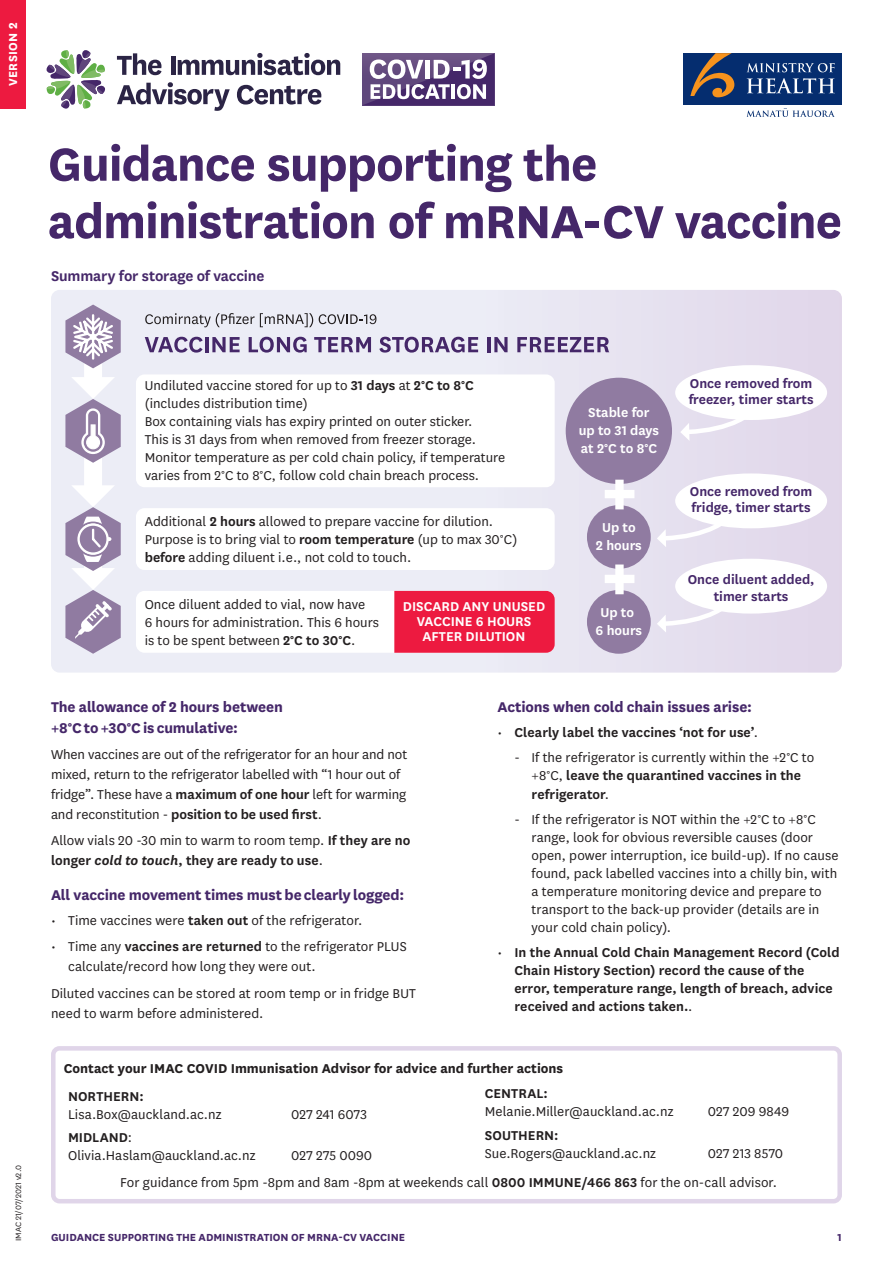
<style>
.page{position:relative;width:893px;height:1263px;background:#fff}
.page>*{position:absolute;margin:0;border:0;box-sizing:border-box;transform-origin:0 0}
.t1{font:700 54.15px/57.4px "National";letter-spacing:-.02em;color:#452769}
.LC_sub{font:700 16.5px/21px "National";letter-spacing:-.01em;color:#452769}
.LC_sub-2{font:600 16.5px "National";letter-spacing:-.01em;color:#452769}
.C-19_admin_text{font:15px/18px "National";color:#231f20}
.C-19_admin_text-2{font:600 15px/18px "National";letter-spacing:.005em;color:#231f20}
.t2{font:600 15px/16.5px "National";color:#452769}
.t3{font:600 15px/18px "National";color:#fff;text-align:center}
.C-19_admin_text-3{font:700 15px "National";color:#231f20}
.t4{font:700 13.5px "National";letter-spacing:.03em;color:#fff}
.t5{font:700 12px "National";color:#452769}
.t6{font:9px "National";color:#231f20}
.s1{font-weight:600}
.s2{font-weight:600;font-style:italic}
.s3{font-weight:400}
</style>
<div class="page">
<div style="left:51px;top:1046px;width:791px;height:157px;border:4px solid #e0d5e9;border-radius:6px"></div>
<svg style="left:47px;top:50px;width:58px;height:59px"></svg>
<svg style="left:117px;top:53px;width:45px;height:22px"></svg>
<hr style="left:171px;top:56px;width:4px;height:19px;background:#2b2445">
<svg style="left:178px;top:53px;width:162px;height:22px"></svg>
<svg style="left:117px;top:82px;width:113px;height:29px"></svg>
<svg style="left:237px;top:85px;width:84px;height:20px"></svg>
<svg style="left:362px;top:53px;width:132px;height:52px"></svg>
<svg style="left:747px;top:108px;width:88px;height:9px"></svg>
<div style="left:683px;top:53px;width:159px;height:51px;background:#052d6f"></div>
<svg style="left:747px;top:63px;width:88px;height:9px"></svg>
<svg style="left:747px;top:78px;width:88px;height:15px"></svg>
<svg style="left:690px;top:53px;width:44px;height:44px"></svg>
<svg style="left:51px;top:290px;width:791px;height:383px;background:#e8e5f1"></svg>
<div style="left:566px;top:378px;width:106px;height:106px;background:#907ba1;border-radius:50%"></div>
<svg style="left:145px;top:313px;width:168px;height:14px;background:#c1c1c8"></svg>
<svg style="left:319px;top:314px;width:57px;height:10px"></svg>
<svg style="left:145px;top:337px;width:58px;height:16px"></svg>
<hr style="left:205px;top:337px;width:3px;height:15px;background:#452769">
<svg style="left:212px;top:337px;width:28px;height:15px"></svg>
<svg style="left:249px;top:337px;width:58px;height:16px"></svg>
<svg style="left:314px;top:337px;width:57px;height:15px"></svg>
<svg style="left:379px;top:337px;width:99px;height:16px;background:#9e91b4"></svg>
<hr style="left:487px;top:337px;width:3px;height:15px;background:#452769">
<svg style="left:494px;top:337px;width:14px;height:15px"></svg>
<svg style="left:517px;top:337px;width:92px;height:15px"></svg>
<div style="left:136px;top:591px;width:419px;height:62px;background:#fff;border-radius:9px"></div>
<div style="left:394px;top:591px;width:161px;height:62px;background:#ed1a40"></div>
<div style="left:675px;top:365px;width:152px;height:55px;background:#fff;border-radius:50%"></div>
<div style="left:675px;top:473px;width:152px;height:55px;background:#fff;border-radius:50%"></div>
<div style="left:675px;top:559px;width:152px;height:55px;background:#fff;border-radius:50%"></div>
<div style="left:587px;top:505px;width:64px;height:64px;background:#907ba1;border-radius:50%"></div>
<div style="left:587px;top:590px;width:64px;height:64px;background:#907ba1;border-radius:50%"></div>
<div style="left:84px;top:419px;width:18px;height:69px;background:#fff"></div>
<div style="left:84px;top:324px;width:18px;height:56px;background:#fff"></div>
<svg style="left:605px;top:480px;width:29px;height:29px"></svg>
<svg style="left:605px;top:564px;width:29px;height:30px"></svg>
<svg style="left:680px;top:402px;width:83px;height:39px"></svg>
<svg style="left:657px;top:499px;width:83px;height:48px"></svg>
<svg style="left:657px;top:584px;width:83px;height:49px"></svg>
<svg style="left:65px;top:305px;width:56px;height:63px"></svg>
<svg style="left:65px;top:485px;width:56px;height:169px"></svg>
<div style="left:136px;top:508px;width:419px;height:62px;background:#fff;border-radius:9px"></div>
<div style="left:136px;top:374px;width:419px;height:113px;background:#fff;border-radius:9px"></div>
<svg style="left:65px;top:377px;width:56px;height:86px"></svg>
<div style="left:0;top:0;width:26px;height:109px;background:#ed1a40"></div>
<p class="t4" style="left:3px;top:86px;width:65px;rotate:-90deg">VERSION 2</p>
<p class="t1" style="left:48px;top:131px;width:796px">Guidance supporting the administration of mRNA-CV vaccine</p>
<p class="LC_sub-2" style="left:51px;top:264px;width:215px">Summary for storage of vaccine</p>
<p class="t6" style="left:13px;top:1241px;width:77px;rotate:-90deg">IMAC 21/07/2021 v2.0</p>
<p class="C-19_admin_text" style="left:145px;top:376px;width:362px">Undiluted vaccine stored for up to <span class="s1">31 days</span> at <span class="s1">2°C to 8°C </span>(includes distribution time)<br>Box containing vials has expiry printed on outer sticker.<br>This is 31 days from when removed from freezer storage.<br>Monitor temperature as per cold chain policy, if temperature varies from 2°C to 8°C, follow cold chain breach process.</p>
<p class="C-19_admin_text" style="left:145px;top:511px;width:374px">Additional <span class="s1">2 hours</span> allowed to prepare vaccine for dilution.<br>Purpose is to bring vial to <span class="s1">room temperature</span> (up to max 30°C) <span class="s1">before</span> adding diluent i.e., not cold to touch.</p>
<p class="C-19_admin_text" style="left:145px;top:595px;width:236px">Once diluent added to vial, now have<br>6 hours for administration. This 6 hours is to be spent between <span class="s1">2°C to 30°C</span>.</p>
<p class="t3" style="left:403px;top:598px;width:144px;line-height:15px">DISCARD ANY UNUSED<br>VACCINE 6 HOURS<br>AFTER DILUTION</p>
<p class="t3" style="left:579px;top:402px;width:82px">Stable for up to 31 days at 2°C to 8°C</p>
<p class="t3" style="left:596px;top:517px;width:47px">Up to<br>2 hours</p>
<p class="t3" style="left:596px;top:602px;width:48px">Up to<br>6 hours</p>
<p class="t2" style="left:689px;top:374px;width:126px">Once removed from freezer, timer starts</p>
<p class="t2" style="left:690px;top:482px;width:124px">Once removed from fridge, timer starts</p>
<p class="t2" style="left:688px;top:571px;width:128px;text-align:center">Once diluent added, timer starts</p>
<p class="LC_sub" style="left:51px;top:696px;width:233px">The allowance of 2 hours between +8°C to +3O°C is cumulative:</p>
<p class="C-19_admin_text" style="left:51px;top:743px;width:358px;line-height:20px">When vaccines are out of the refrigerator for an hour and not mixed, return to the refrigerator labelled with “1 hour out of fridge”. These have a <span class="s1">maximum of one hour</span> left for warming and reconstitution - <span class="s1">position to be used first</span>.</p>
<p class="C-19_admin_text" style="left:51px;top:830px;width:361px;line-height:20px">Allow vials 20 -30 min to warm to room temp. <span class="s1">If they are no longer</span> <span class="s2">cold to touch</span><span class="s1">, they are ready to use</span>.</p>
<p class="LC_sub" style="left:51px;top:883px;width:355px">All vaccine movement times must be clearly logged:</p>
<p class="C-19_admin_text" style="left:51px;top:911px;width:313px">• Time vaccines were <span class="s1">taken out</span> of the refrigerator.</p>
<p class="C-19_admin_text" style="left:68px;top:936px;width:340px;line-height:20px;text-indent:-17px">• Time any <span class="s1">vaccines are returned</span> to the refrigerator PLUS calculate/record how long they were out.</p>
<p class="C-19_admin_text" style="left:51px;top:982px;width:366px;line-height:20px">Diluted vaccines can be stored at room temp or in fridge BUT need to warm before administered.</p>
<p class="LC_sub" style="left:497px;top:696px;width:256px">Actions when cold chain issues arise:</p>
<p class="C-19_admin_text-2" style="left:497px;top:722px;width:262px"><span class="s3">•</span> Clearly label the vaccines ‘not for use’<span class="s3">.</span></p>
<p class="C-19_admin_text" style="left:531px;top:747px;width:284px;line-height:18.8px;text-indent:-17px">- If the refrigerator is currently within the +2°C to +8°C, <span class="s1">leave the quarantined vaccines in the refrigerator</span>.</p>
<p class="C-19_admin_text" style="left:531px;top:810px;width:308px;text-indent:-17px">- If the refrigerator is NOT within the +2°C to +8°C range, look for obvious reversible causes (door open, power interruption, ice build-up). If no cause found, pack labelled vaccines into a chilly bin, with a temperature monitoring device and prepare to transport to the back-up provider (details are in your cold chain policy).</p>
<p class="C-19_admin_text-2" style="left:514px;top:942px;width:327px;text-indent:-17px"><span class="s3">•</span> In the Annual Cold Chain Management Record (Cold Chain History Section) record the cause of the error, temperature range, length of breach, advice received and actions taken.<span class="s3">.</span></p>
<p class="C-19_admin_text-3" style="left:64px;top:1058px;width:501px">Contact your IMAC COVID Immunisation Advisor for advice and further actions</p>
<p class="C-19_admin_text-2" style="left:485px;top:1084px;width:65px">CENTRAL:</p>
<p class="C-19_admin_text" style="left:485px;top:1102px;width:190px">Melanie.Miller@auckland.ac.nz</p>
<p class="C-19_admin_text" style="left:708px;top:1102px;width:83px">027 209 9849</p>
<p class="C-19_admin_text-2" style="left:485px;top:1125px;width:75px">SOUTHERN:</p>
<p class="C-19_admin_text" style="left:485px;top:1143px;width:173px">Sue.Rogers@auckland.ac.nz</p>
<p class="C-19_admin_text" style="left:708px;top:1143px;width:77px">027 213 8570</p>
<p class="C-19_admin_text" style="left:120px;top:1173px;width:658px">For guidance from 5pm -8pm and 8am -8pm at weekends call <span class="s1">0800 IMMUNE/466 863</span> for the on-call advisor.</p>
<p class="C-19_admin_text-2" style="left:68px;top:1086px;width:77px">NORTHERN:</p>
<p class="C-19_admin_text" style="left:68px;top:1104px;width:155px">Lisa.Box@auckland.ac.nz</p>
<p class="C-19_admin_text" style="left:291px;top:1104px;width:77px">027 241 6073</p>
<p class="C-19_admin_text-2" style="left:68px;top:1127px;width:66px">MIDLAND<span class="s3">:</span></p>
<p class="C-19_admin_text" style="left:68px;top:1146px;width:189px">Olivia.Haslam@auckland.ac.nz</p>
<p class="C-19_admin_text" style="left:291px;top:1146px;width:83px">027 275 0090</p>
<p class="t5" style="left:51px;top:1229px;width:355px">GUIDANCE SUPPORTING THE ADMINISTRATION OF MRNA-CV VACCINE</p>
<p class="t5" style="left:838px;top:1229px;width:6px">1</p>
</div>
